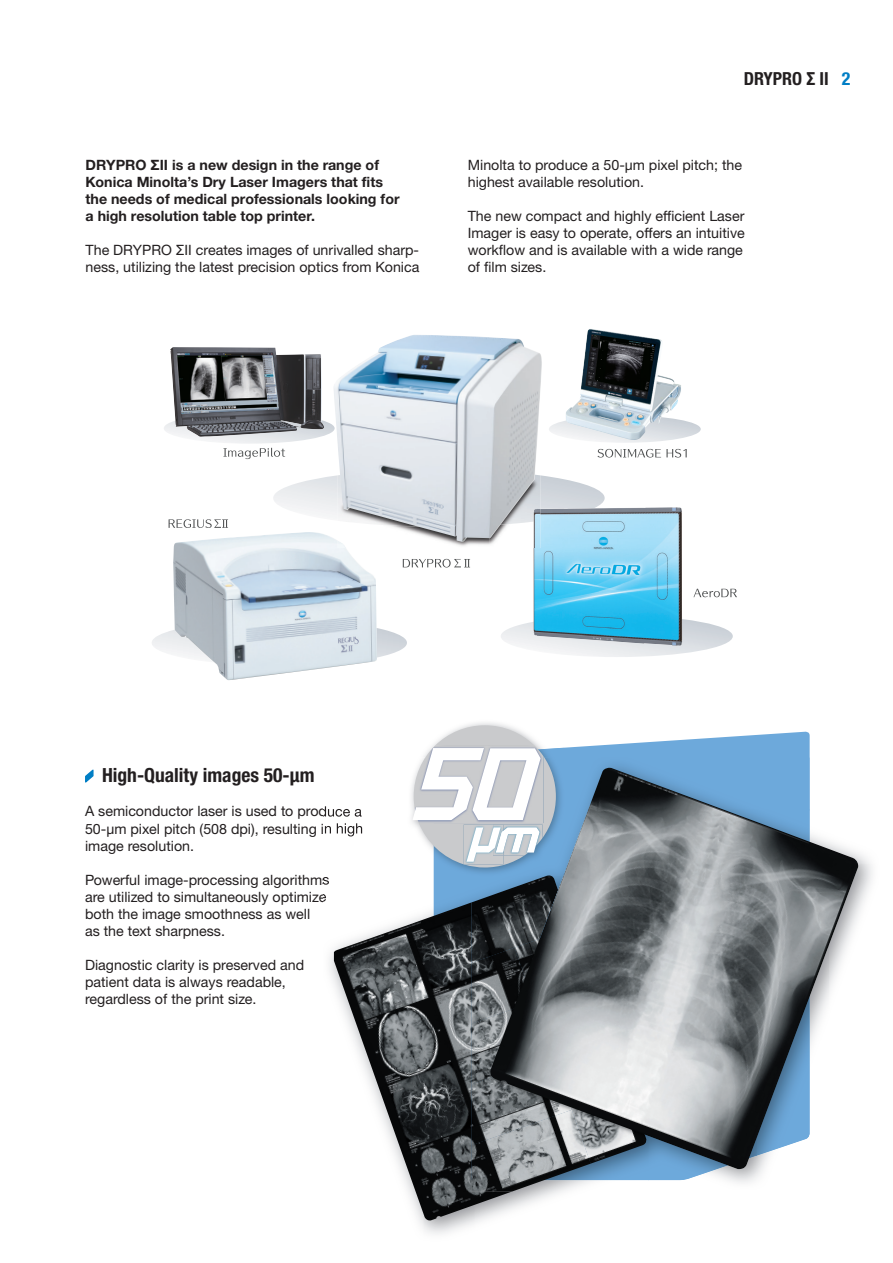
<style>
.page{position:relative;width:893px;height:1263px;background:#fff}
.page>*{position:absolute;margin:0;border:0;box-sizing:border-box;transform-origin:0 0}
.t1{font:700 condensed 19.5px "Helvetica Neue LTW1 G";color:#231f20}
.t2{font:700 condensed 18px "Helvetica Neue LTW1 G";color:#231f20}
.t3{font:14.25px/17px "Helvetica Neue LTW1 G";color:#231f20}
.t4{font:700 14.25px/17px "Helvetica Neue LTW1 G";color:#231f20}
.s1{color:#007ec5}
</style>
<div class="page">
<svg style="left:564px;top:731px;width:246px;height:26px;fill:#6da9db"></svg>
<svg style="left:85px;top:769px;width:9px;height:14px"></svg>
<svg style="left:273px;top:483px;width:25px;height:16px"></svg>
<img style="left:170px;top:347px;width:152px;height:66px">
<svg style="left:513px;top:622px;width:21px;height:24px"></svg>
<img style="left:534px;top:507px;width:148px;height:139px">
<svg style="left:377px;top:646px;width:29px;height:11px"></svg>
<img style="left:173px;top:532px;width:204px;height:148px">
<svg style="left:549px;top:420px;width:152px;height:23px"></svg>
<img style="left:566px;top:329px;width:116px;height:112px">
<img style="left:346px;top:542px;width:144px;height:6px">
<img style="left:534px;top:542px;width:6px;height:6px">
<svg style="left:338px;top:542px;width:8px;height:6px"></svg>
<img style="left:333px;top:335px;width:209px;height:207px">
<svg style="left:693px;top:589px;width:44px;height:8px"></svg>
<svg style="left:169px;top:519px;width:59px;height:9px"></svg>
<svg style="left:597px;top:449px;width:90px;height:8px"></svg>
<svg style="left:164px;top:413px;width:171px;height:46px"></svg>
<svg style="left:403px;top:559px;width:67px;height:8px"></svg>
<img style="left:424px;top:876px;width:50px;height:358px">
<img style="left:858px;top:864px;width:17px;height:52px">
<div style="left:564px;top:757px;width:246px;height:11px;background:#6da9db"></div>
<img style="left:434px;top:876px;width:38px;height:26px">
<img style="left:591px;top:1169px;width:57px;height:11px">
<img style="left:648px;top:1169px;width:109px;height:11px">
<img style="left:323px;top:806px;width:39px;height:11px">
<img style="left:324px;top:823px;width:39px;height:13px">
<svg style="left:323px;top:877px;width:6px;height:25px"></svg>
<img style="left:334px;top:902px;width:178px;height:318px">
<img style="left:472px;top:876px;width:18px;height:71px">
<img style="left:472px;top:947px;width:18px;height:54px">
<img style="left:472px;top:1001px;width:18px;height:55px">
<img style="left:472px;top:1056px;width:18px;height:54px">
<img style="left:472px;top:1110px;width:119px;height:81px">
<img style="left:490px;top:768px;width:368px;height:401px">
<img style="left:411px;top:722px;width:153px;height:154px">
<img style="left:556px;top:748px;width:8px;height:9px">
<svg style="left:412px;top:725px;width:144px;height:142px"></svg>
<p class="t4" style="left:86px;top:156px;width:316px">DRYPRO ΣII is a new design in the range of Konica Minolta’s Dry Laser Imagers that fits the needs of medical professionals looking for a high resolution table top printer.</p>
<p class="t3" style="left:86px;top:242px;width:335px">The DRYPRO ΣII creates images of unrivalled sharp&shy;ness, utilizing the latest precision optics from Konica</p>
<p class="t2" style="left:744px;top:68px;width:108px">DRYPRO Σ ΙΙ <span class="s1">2</span></p>
<p class="t3" style="left:468px;top:156px;width:276px">Minolta to produce a 50-μm pixel pitch; the highest available resolution.</p>
<p class="t3" style="left:468px;top:207px;width:279px">The new compact and highly efficient Laser Imager is easy to operate, offers an intuitive workflow and is available with a wide range of film sizes.</p>
<h1 class="t1" style="left:102px;top:764px;width:214px">High-Quality images 50-µm</h1>
<p class="t3" style="left:85px;top:803px;width:279px;text-align:justify">A semiconductor laser is used to produce a 50-µm pixel pitch (508 dpi), resulting in high image resolution.</p>
<p class="t3" style="left:85px;top:871px;width:246px">Powerful image-processing algorithms are utilized to simultaneously optimize both the image smoothness as well<br>as the text sharpness.</p>
<p class="t3" style="left:85px;top:956px;width:221px">Diagnostic clarity is preserved and patient data is always readable, regardless of the print size.</p>
</div>
